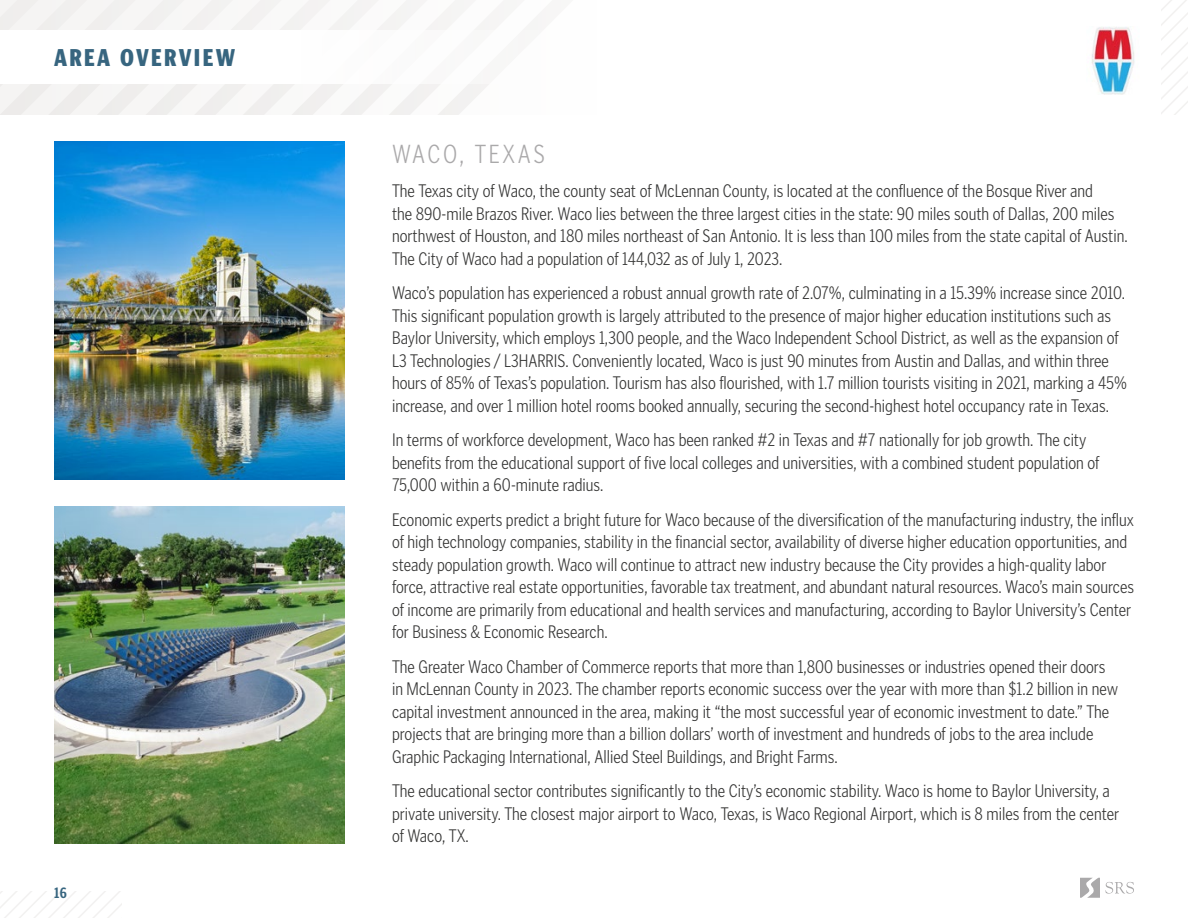
<style>
.page{position:relative;width:1188px;height:918px;background:#fff}
.page>*{position:absolute;margin:0;border:0;box-sizing:border-box;transform-origin:0 0}
.t1{font:300 27px "Poynter Gothic Text Cond";letter-spacing:.1em;color:#aaa9aa}
.t2{font:900 24px "Poynter Gothic Text Cond";letter-spacing:.1em;color:#37657f}
.t3{font:300 18.75px/22.5px "Poynter Gothic Text Cond";color:#343433}
.t4{font:700 15px "Poynter Gothic Text Cond";color:#37657f}
</style>
<div class="page">
<img style="left:54px;top:142px;width:291px;height:337px">
<img style="left:54px;top:506px;width:291px;height:338px">
<svg style="left:0;top:891px;width:122px;height:27px"></svg>
<svg style="left:1080px;top:878px;width:54px;height:20px"></svg>
<svg style="left:0;top:0;width:538px;height:115px"></svg>
<svg style="left:1161px;top:0;width:27px;height:115px"></svg>
<div style="left:0;top:30px;width:594px;height:54px;background:#fff"></div>
<img style="left:1091px;top:27px;width:44px;height:67px">
<p class="t2" style="left:54px;top:44px;width:183px">AREA OVERVIEW</p>
<p class="t4" style="left:54px;top:884px;width:14px">16</p>
<h1 class="t1" style="left:392px;top:139px;width:155px">WACO, TEXAS</h1>
<p class="t3" style="left:392px;top:180px;width:737px">The Texas city of Waco, the county seat of McLennan County, is located at the confluence of the Bosque River and<br>the 890-mile Brazos River. Waco lies between the three largest cities in the state: 90 miles south of Dallas, 200 miles northwest of Houston, and 180 miles northeast of San Antonio. It is less than 100 miles from the state capital of Austin.<br>The City of Waco had a population of 144,032 as of July 1, 2023.</p>
<p class="t3" style="left:392px;top:282px;width:737px">Waco’s population has experienced a robust annual growth rate of 2.07%, culminating in a 15.39% increase since 2010.<br>This significant population growth is largely attributed to the presence of major higher education institutions such as Baylor University, which employs 1,300 people, and the Waco Independent School District, as well as the expansion of L3 Technologies / L3HARRIS. Conveniently located, Waco is just 90 minutes from Austin and Dallas, and within three hours of 85% of Texas’s population. Tourism has also flourished, with 1.7 million tourists visiting in 2021, marking a 45% increase, and over 1 million hotel rooms booked annually, securing the second-highest hotel occupancy rate in Texas.</p>
<p class="t3" style="left:392px;top:429px;width:709px">In terms of workforce development, Waco has been ranked #2 in Texas and #7 nationally for job growth. The city benefits from the educational support of five local colleges and universities, with a combined student population of<br>75,000 within a 60-minute radius.</p>
<p class="t3" style="left:392px;top:508px;width:744px">Economic experts predict a bright future for Waco because of the diversification of the manufacturing industry, the influx of high technology companies, stability in the financial sector, availability of diverse higher education opportunities, and steady population growth. Waco will continue to attract new industry because the City provides a high-quality labor force, attractive real estate opportunities, favorable tax treatment, and abundant natural resources. Waco’s main sources of income are primarily from educational and health services and manufacturing, according to Baylor University’s Center for Business &amp; Economic Research.</p>
<p class="t3" style="left:392px;top:655px;width:728px">The Greater Waco Chamber of Commerce reports that more than 1,800 businesses or industries opened their doors in McLennan County in 2023. The chamber reports economic success over the year with more than $1.2 billion in new capital investment announced in the area, making it “the most successful year of economic investment to date.” The projects that are bringing more than a billion dollars’ worth of investment and hundreds of jobs to the area include Graphic Packaging International, Allied Steel Buildings, and Bright Farms.</p>
<p class="t3" style="left:392px;top:780px;width:729px">The educational sector contributes significantly to the City’s economic stability. Waco is home to Baylor University, a private university. The closest major airport to Waco, Texas, is Waco Regional Airport, which is 8 miles from the center of Waco, TX.</p>
</div>
